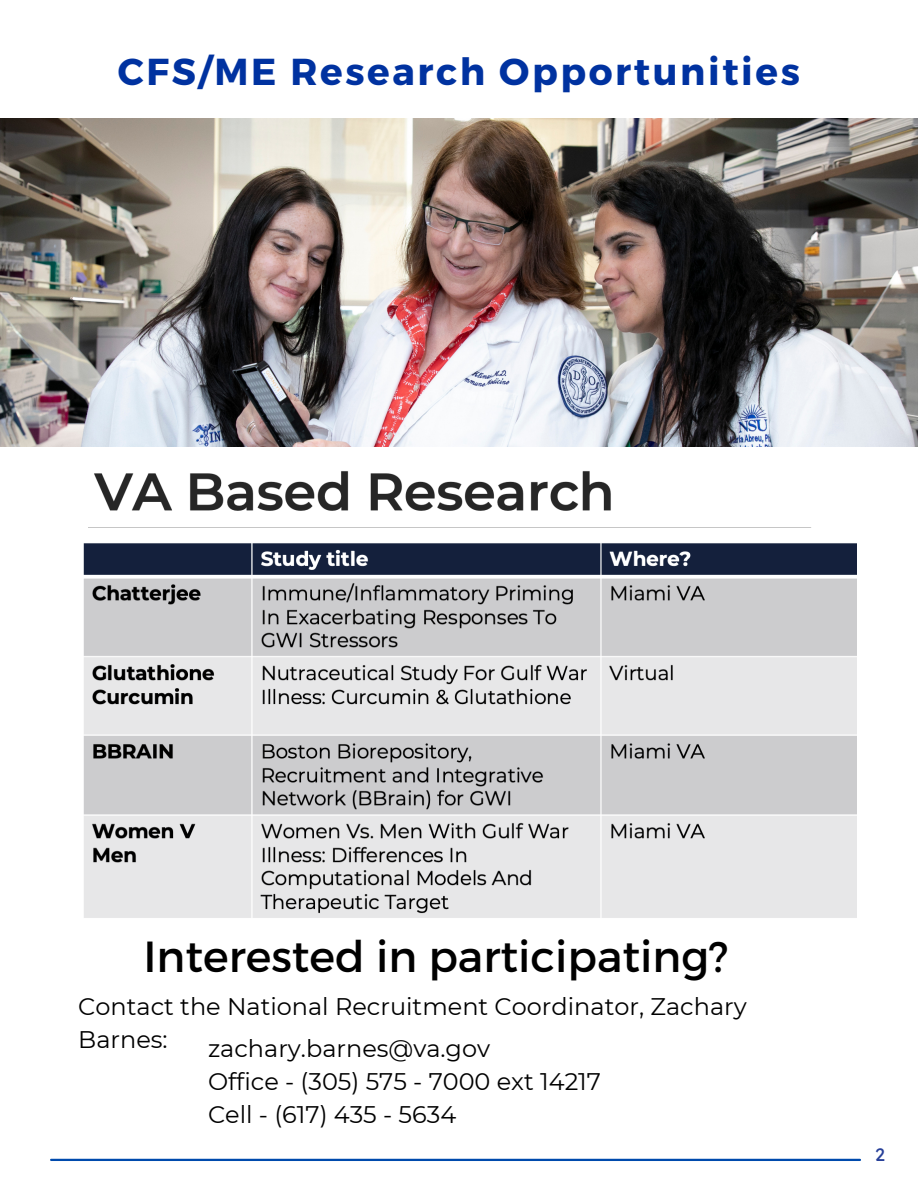
<style>
.page{position:relative;width:918px;height:1188px;background:#fff}
.page>*{position:absolute;margin:0;border:0;box-sizing:border-box;transform-origin:0 0}
.t1{font:43.5px "Montserrat";color:#000}
.t2{font:700 37.5px "Montserrat";letter-spacing:.07em;color:#0032a0}
.t3{font:24px/32.7px "Montserrat";color:#000}
.t4{font:18px "Lexend Deca";color:#274099}
</style>
<div class="page">
<hr style="left:51px;top:1159px;width:809px;height:2px;background:#004aad">
<img style="left:0;top:119px;width:918px;height:327px">
<img style="left:94px;top:470px;width:517px;height:41px">
<img style="left:83px;top:543px;width:774px;height:375px">
<p class="t2" style="left:118px;top:47px;width:684px">CFS/ME Research Opportunities</p>
<p class="t1" style="left:143px;top:928px;width:587px">Interested in participating?</p>
<p class="t3" style="left:78px;top:990px;width:670px">Contact the National Recruitment Coordinator, Zachary<br>Barnes:</p>
<p class="t3" style="left:208px;top:1032px;width:284px">zachary.barnes@va.gov</p>
<p class="t3" style="left:208px;top:1065px;width:395px">Office - (305) 575 - 7000 ext 14217</p>
<p class="t3" style="left:208px;top:1098px;width:250px">Cell - (617) 435 - 5634</p>
<p class="t4" style="left:875px;top:1143px;width:11px">2</p>
</div>
